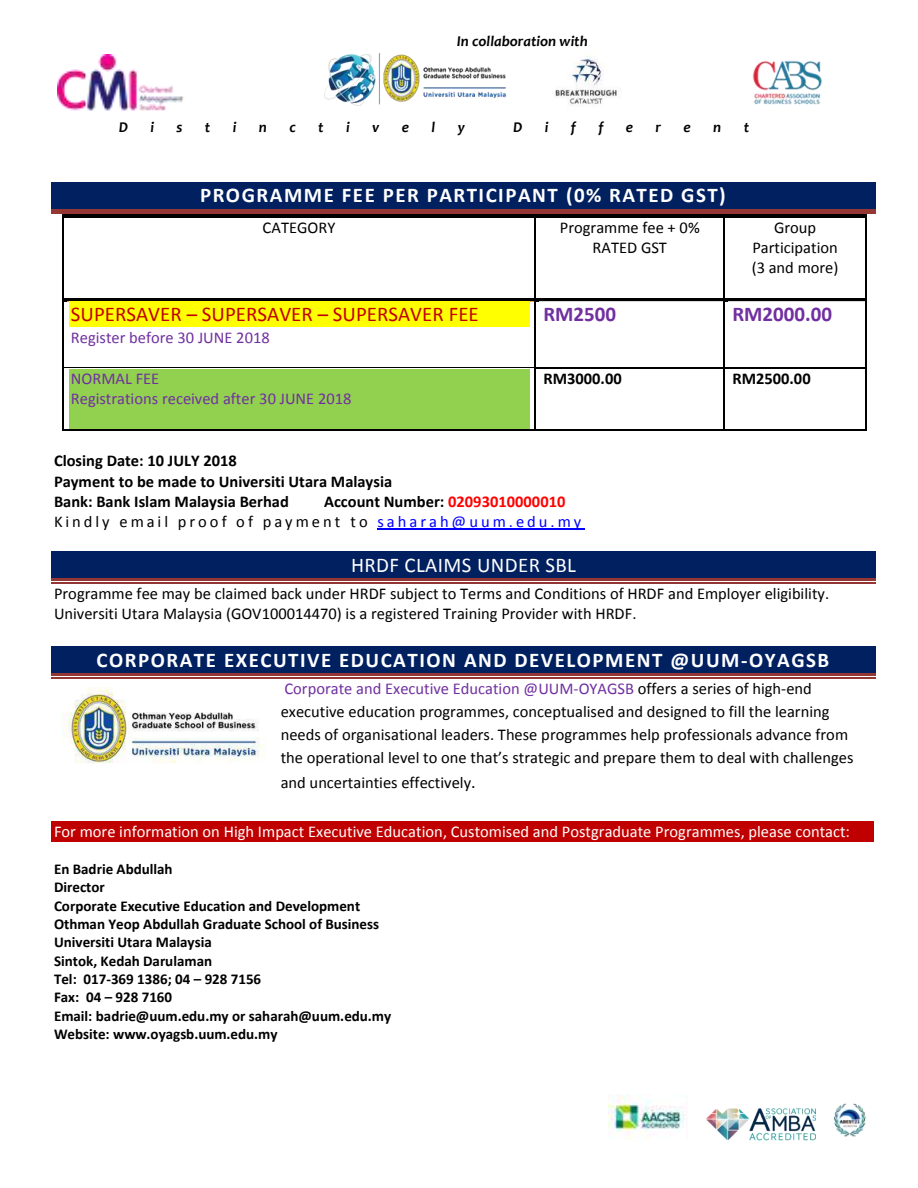
<style>
.page{position:relative;width:918px;height:1188px;background:#fff}
.page>*{position:absolute;margin:0;border:0;box-sizing:border-box;transform-origin:0 0}
.t1{font:700 21px "Calibri";letter-spacing:.07em;color:#fff}
.t2{font:21px "Calibri";color:#c00000}
.t3{font:21px "Calibri";letter-spacing:.015em;color:#fff}
.t4{font:700 21px "Calibri";color:#7030a0}
.t5{font:16.5px/20.1px "Calibri";color:#000;text-align:center}
.t6{font:700 16.5px/20.1px "Calibri";color:#000}
.t7{font:16.5px "Calibri";color:#fff}
.t8{font:16.5px/20.1px "Calibri";letter-spacing:.18em;color:#000}
.t9{font:16.5px/20.1px "Calibri";color:#7030a0}
.t10{font:700 15px/18.3px "Calibri";color:#000}
.t11{font:italic 700 15px "Candara";color:#000}
.s1{font-weight:700}
.s2{font-weight:700;color:#f00}
.s3{color:#00f}
.s4{color:#7030a0}
.s5{font-size:18px}
</style>
<div class="page">
<img style="left:58px;top:55px;width:126px;height:56px">
<img style="left:324px;top:53px;width:183px;height:53px">
<img style="left:555px;top:56px;width:64px;height:49px">
<img style="left:752px;top:60px;width:70px;height:45px">
<img style="left:608px;top:1095px;width:77px;height:44px">
<img style="left:706px;top:1108px;width:110px;height:32px">
<img style="left:833px;top:1103px;width:34px;height:34px">
<div style="left:52px;top:182px;width:824px;height:28px;background:#002060"></div>
<hr style="left:52px;top:213px;width:824px;height:1px;background:#943634">
<hr style="left:52px;top:210px;width:824px;height:2px;background:#943634">
<hr style="left:64px;top:214px;width:471px;height:3px;background:#000">
<hr style="left:538px;top:214px;width:186px;height:3px;background:#000">
<hr style="left:727px;top:214px;width:138px;height:3px;background:#000">
<hr style="left:62px;top:217px;width:2px;height:81px;background:#000">
<hr style="left:535px;top:217px;width:1px;height:81px;background:#000">
<hr style="left:724px;top:217px;width:1px;height:81px;background:#000">
<hr style="left:865px;top:217px;width:2px;height:81px;background:#000">
<svg style="left:62px;top:298px;width:5px;height:4px"></svg>
<hr style="left:67px;top:298px;width:468px;height:3px;background:#000">
<hr style="left:67px;top:301px;width:468px;height:1px;background:#f79646">
<svg style="left:535px;top:298px;width:4px;height:4px"></svg>
<hr style="left:539px;top:298px;width:185px;height:3px;background:#000">
<hr style="left:539px;top:301px;width:185px;height:1px;background:#d8d8d8">
<svg style="left:724px;top:298px;width:4px;height:4px"></svg>
<hr style="left:728px;top:298px;width:137px;height:3px;background:#000">
<hr style="left:728px;top:301px;width:137px;height:1px;background:#d8d8d8">
<div style="left:69px;top:301px;width:461px;height:26px;background:#ff0"></div>
<hr style="left:62px;top:301px;width:2px;height:66px;background:#000">
<hr style="left:535px;top:301px;width:1px;height:66px;background:#000">
<hr style="left:724px;top:301px;width:1px;height:66px;background:#000">
<hr style="left:865px;top:301px;width:2px;height:66px;background:#000">
<div style="left:69px;top:369px;width:461px;height:20px;background:#92d050"></div>
<div style="left:69px;top:389px;width:461px;height:20px;background:#92d050"></div>
<div style="left:69px;top:409px;width:461px;height:20px;background:#92d050"></div>
<hr style="left:64px;top:367px;width:471px;height:2px;background:#000">
<hr style="left:64px;top:369px;width:471px;height:1px;background:#fff">
<hr style="left:536px;top:367px;width:188px;height:2px;background:#000">
<hr style="left:725px;top:367px;width:140px;height:2px;background:#000">
<hr style="left:62px;top:369px;width:2px;height:60px;background:#000">
<hr style="left:64px;top:429px;width:471px;height:1px;background:#000">
<hr style="left:535px;top:369px;width:1px;height:60px;background:#000">
<hr style="left:536px;top:429px;width:188px;height:1px;background:#000">
<hr style="left:724px;top:369px;width:1px;height:60px;background:#000">
<hr style="left:725px;top:429px;width:140px;height:1px;background:#000">
<hr style="left:865px;top:369px;width:2px;height:60px;background:#000">
<hr style="left:377px;top:529px;width:208px;height:1px;background:#00f">
<div style="left:52px;top:551px;width:824px;height:28px;background:#002060"></div>
<hr style="left:52px;top:582px;width:824px;height:1px;background:#943634">
<hr style="left:52px;top:579px;width:824px;height:2px;background:#943634">
<div style="left:52px;top:647px;width:824px;height:27px;background:#002060"></div>
<hr style="left:52px;top:677px;width:824px;height:1px;background:#943634">
<hr style="left:52px;top:674px;width:824px;height:2px;background:#943634">
<div style="left:52px;top:821px;width:822px;height:21px;background:#c00000"></div>
<img style="left:62px;top:687px;width:202px;height:77px">
<p class="t11" style="left:457px;top:35px;width:133px">In collaboration with</p>
<p class="t11" style="left:119px;top:122px;width:11px">D</p>
<p class="t11" style="left:150px;top:122px;width:5px">i</p>
<p class="t11" style="left:177px;top:122px;width:7px">s</p>
<p class="t11" style="left:205px;top:122px;width:7px">t</p>
<p class="t11" style="left:233px;top:122px;width:5px">i</p>
<p class="t11" style="left:259px;top:122px;width:10px">n</p>
<p class="t11" style="left:289px;top:122px;width:8px">c</p>
<p class="t11" style="left:318px;top:122px;width:7px">t</p>
<p class="t11" style="left:346px;top:122px;width:5px">i</p>
<p class="t11" style="left:372px;top:122px;width:9px">v</p>
<p class="t11" style="left:402px;top:122px;width:9px">e</p>
<p class="t11" style="left:432px;top:122px;width:5px">l</p>
<p class="t11" style="left:458px;top:122px;width:9px">y</p>
<p class="t11" style="left:513px;top:122px;width:11px">D</p>
<p class="t11" style="left:545px;top:122px;width:5px">i</p>
<p class="t11" style="left:571px;top:122px;width:7px">f</p>
<p class="t11" style="left:598px;top:122px;width:7px">f</p>
<p class="t11" style="left:626px;top:122px;width:9px">e</p>
<p class="t11" style="left:656px;top:122px;width:7px">r</p>
<p class="t11" style="left:684px;top:122px;width:9px">e</p>
<p class="t11" style="left:713px;top:122px;width:10px">n</p>
<p class="t11" style="left:744px;top:122px;width:7px">t</p>
<p class="t1" style="left:200px;top:187px;width:527px">PROGRAMME FEE PER PARTICIPANT (0% RATED GST)</p>
<p class="t5" style="left:263px;top:219px;width:74px">CATEGORY</p>
<p class="t5" style="left:560px;top:219px;width:141px">Programme fee + 0%<br>RATED GST</p>
<p class="t5" style="left:752px;top:219px;width:88px">Group<br>Participation (3 and more)</p>
<p class="t2" style="left:71px;top:305px;width:409px">SUPERSAVER – SUPERSAVER – SUPERSAVER FEE</p>
<p class="t9" style="left:71px;top:328px;width:200px">Register before 30 JUNE 2018</p>
<p class="t4" style="left:543px;top:305px;width:74px">RM2500</p>
<p class="t4" style="left:732px;top:305px;width:101px">RM2000.00</p>
<p class="t9" style="left:71px;top:370px;width:282px">NORMAL FEE<br>Registrations received after 30 JUNE 2018</p>
<p class="t6" style="left:543px;top:370px;width:80px">RM3000.00</p>
<p class="t6" style="left:732px;top:370px;width:80px">RM2500.00</p>
<p class="t6" style="left:54px;top:452px;width:340px">Closing Date: 10 JULY 2018<br>Payment to be made to Universiti Utara Malaysia<br>Bank: Bank Islam Malaysia Berhad</p>
<p class="t8" style="left:54px;top:492px;width:529px;text-indent:270px"><span class="s1">Account Number:</span> <span class="s2">02093010000010<br></span>Kindly email proof of payment to <span class="s3">saharah@uum.edu.my</span></p>
<p class="t3" style="left:351px;top:556px;width:227px">HRDF CLAIMS UNDER SBL</p>
<p class="t5" style="left:54px;top:585px;width:777px;text-align:left">Programme fee may be claimed back under HRDF subject to Terms and Conditions of HRDF and Employer eligibility.<br>Universiti Utara Malaysia (GOV100014470) is a registered Training Provider with HRDF.</p>
<p class="t1" style="left:97px;top:651px;width:734px">CORPORATE EXECUTIVE EDUCATION AND DEVELOPMENT @UUM-OYAGSB</p>
<p class="t5" style="left:281px;top:678px;width:574px;line-height:23.5px;text-align:left"><span class="s4">Corporate and Executive Education @UUM-OYAGSB</span> offers a series of high-end executive education programmes, conceptualised and designed to fill the learning needs of organisational leaders. These programmes help professionals advance from the operational level to one that’s strategic and prepare them to deal with challenges and uncertainties effectively<span class="s5">.</span></p>
<p class="t7" style="left:54px;top:825px;width:798px">For more information on High Impact Executive Education, Customised and Postgraduate Programmes, please contact:</p>
<p class="t10" style="left:54px;top:861px;width:339px">En Badrie Abdullah<br>Director<br>Corporate Executive Education and Development<br>Othman Yeop Abdullah Graduate School of Business<br>Universiti Utara Malaysia<br>Sintok, Kedah Darulaman<br>Tel: 017-369 1386; 04 – 928 7156<br>Fax: 04 – 928 7160<br>Email: badrie@uum.edu.my or saharah@uum.edu.my<br>Website: www.oyagsb.uum.edu.my</p>
</div>
